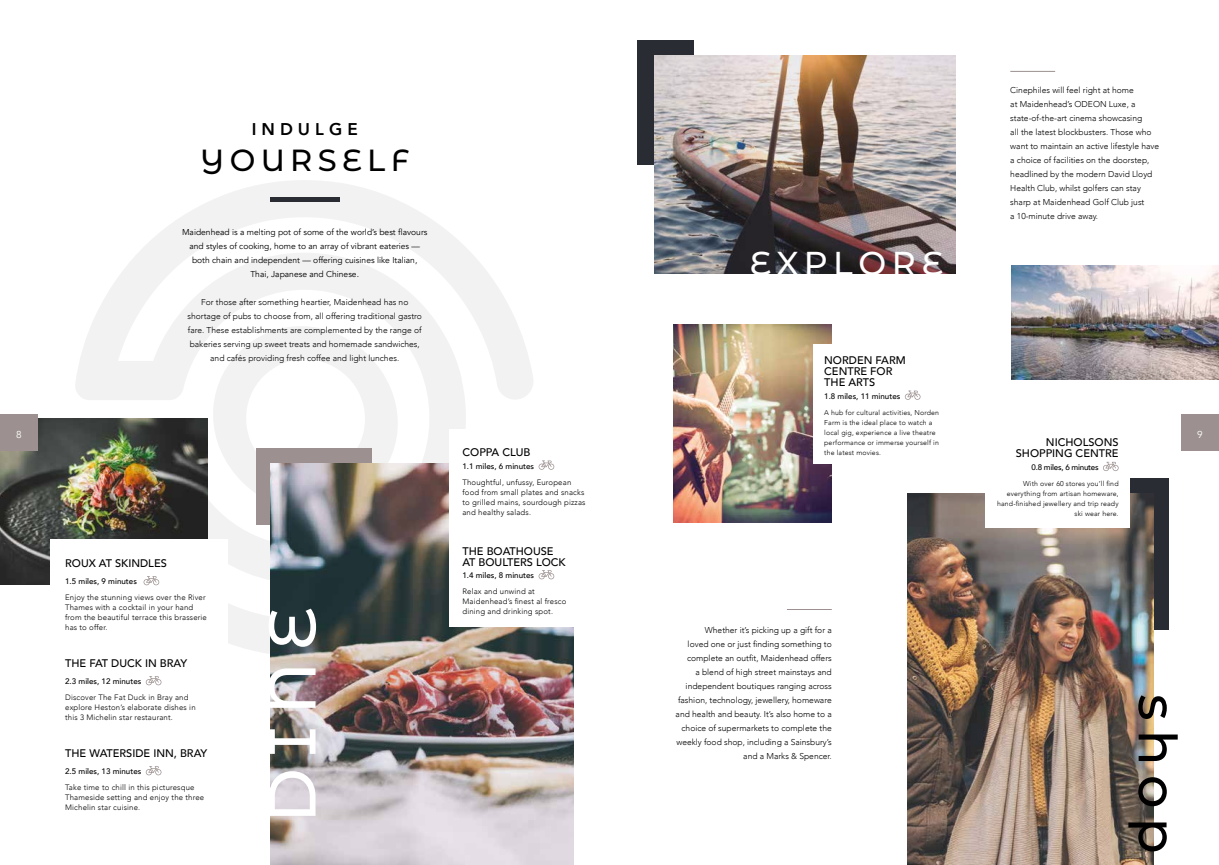
<style>
.page{position:relative;width:1219px;height:865px;background:#fff}
.page>*{position:absolute;margin:0;border:0;box-sizing:border-box;transform-origin:0 0}
.t1{font:500 66.4px "Montserrat Alternates";color:#fff}
.t2{font:500 52.7px "Montserrat Alternates";color:#000}
.t3{font:500 33.1px "Montserrat Alternates";letter-spacing:.165em;color:#fff}
.t4{font:500 30.5px "Montserrat Alternates";letter-spacing:.175em;color:#000}
.t5{font:800 16.9px "Avenir";letter-spacing:.3em;color:#000}
.t6{font:500 11px/11px "Avenir";color:#000}
.t7{font:10px "Avenir";color:#fff}
.t8{font:300 8.5px/14px "Avenir";color:#000;text-align:right}
.t9{font:8.5px/14px "Avenir";color:#000;text-align:center}
.t10{font:500 8px "Avenir";color:#000}
.t11{font:500 8px "Avenir";letter-spacing:-.03em;color:#000}
.t12{font:300 7.8px/10px "Avenir";letter-spacing:.02em;color:#000}
.t13{font:300 7px/10px "Avenir";letter-spacing:.02em;color:#000}
</style>
<div class="page">
<div style="left:637px;top:40px;width:57px;height:125px;background:#292c32"></div>
<svg style="left:75px;top:180px;width:458px;height:474px"></svg>
<div style="left:1099px;top:478px;width:70px;height:151px;background:#292c32"></div>
<img style="left:1011px;top:266px;width:208px;height:113px">
<img style="left:654px;top:56px;width:301px;height:218px">
<img style="left:907px;top:493px;width:247px;height:372px">
<img style="left:673px;top:325px;width:159px;height:197px">
<div style="left:813px;top:344px;width:142px;height:119px;background:#fff"></div>
<svg style="left:905px;top:390px;width:15px;height:10px"></svg>
<div style="left:986px;top:444px;width:144px;height:84px;background:#fff"></div>
<svg style="left:1103px;top:462px;width:16px;height:9px"></svg>
<div style="left:256px;top:448px;width:116px;height:76px;background:#9c9190"></div>
<img style="left:270px;top:463px;width:303px;height:402px">
<div style="left:450px;top:429px;width:144px;height:99px;background:#fff"></div>
<div style="left:450px;top:528px;width:144px;height:98px;background:#fff"></div>
<svg style="left:539px;top:570px;width:15px;height:9px"></svg>
<svg style="left:539px;top:460px;width:15px;height:10px"></svg>
<hr style="left:787px;top:609px;width:45px;height:1px;background:#9c9190">
<div style="left:270px;top:197px;width:70px;height:5px;background:#292c32"></div>
<hr style="left:1010px;top:71px;width:45px;height:1px;background:#9c9190">
<img style="left:0;top:418px;width:208px;height:167px">
<div style="left:50px;top:539px;width:178px;height:323px;background:#fff"></div>
<svg style="left:146px;top:766px;width:15px;height:9px"></svg>
<svg style="left:144px;top:576px;width:15px;height:9px"></svg>
<svg style="left:146px;top:676px;width:15px;height:9px"></svg>
<div style="left:1181px;top:414px;width:38px;height:37px;background:#9c9190"></div>
<div style="left:0;top:414px;width:38px;height:37px;background:#9c9190"></div>
<h3 class="t5" style="left:252px;top:119px;width:108px">INDULGE</h3>
<h3 class="t4" style="left:200px;top:148px;width:210px">YOURSELF</h3>
<p class="t9" style="left:182px;top:225px;width:247px">Maidenhead is a melting pot of some of the world’s best flavours and styles of cooking, home to an array of vibrant eateries — both chain and independent — offering cuisines like Italian, Thai, Japanese and Chinese.</p>
<h3 class="t3" style="left:750px;top:251px;width:195px">EXPLORE</h3>
<p class="t8" style="left:1010px;top:83px;width:150px;text-align:left">Cinephiles will feel right at home<br>at Maidenhead’s ODEON Luxe, a state-of-the-art cinema showcasing<br>all the latest blockbusters. Those who want to maintain an active lifestyle have a choice of facilities on the doorstep, headlined by the modern David Lloyd Health Club, whilst golfers can stay sharp at Maidenhead Golf Club just<br>a 10-minute drive away.</p>
<p class="t8" style="left:187px;top:295px;width:236px;text-align:center">For those after something heartier, Maidenhead has no shortage of pubs to choose from, all offering traditional gastro fare. These establishments are complemented by the range of bakeries serving up sweet treats and homemade sandwiches, and cafés providing fresh coffee and light lunches.</p>
<p class="t6" style="left:824px;top:355px;width:83px">NORDEN FARM<br>CENTRE FOR<br>THE ARTS</p>
<p class="t10" style="left:824px;top:393px;width:78px">1.8 miles, 11 minutes</p>
<p class="t13" style="left:824px;top:407px;width:116px">A hub for cultural activities, Norden<br>Farm is the ideal place to watch a local gig, experience a live theatre performance or immerse yourself in the latest movies.</p>
<p class="t7" style="left:16px;top:430px;width:7px">8</p>
<p class="t7" style="left:1197px;top:430px;width:7px">9</p>
<p class="t6" style="left:1016px;top:437px;width:104px;text-align:right">NICHOLSONS<br>SHOPPING CENTRE</p>
<p class="t11" style="left:1032px;top:464px;width:69px">0.8 miles, 6 minutes</p>
<p class="t13" style="left:997px;top:478px;width:123px;text-align:right">With over 60 stores you’ll find everything from artisan homeware, hand-finished jewellery and trip ready ski wear here.</p>
<p class="t6" style="left:462px;top:447px;width:70px">COPPA CLUB</p>
<p class="t10" style="left:462px;top:463px;width:73px">1.1 miles, 6 minutes</p>
<p class="t12" style="left:462px;top:477px;width:125px">Thoughtful, unfussy, European food from small plates and snacks to grilled mains, sourdough pizzas and healthy salads.</p>
<p class="t6" style="left:65px;top:558px;width:103px">ROUX AT SKINDLES</p>
<p class="t10" style="left:65px;top:578px;width:73px">1.5 miles, 9 minutes</p>
<p class="t12" style="left:65px;top:592px;width:143px">Enjoy the stunning views over the River<br>Thames with a cocktail in your hand from the beautiful terrace this brasserie has to offer.</p>
<p class="t6" style="left:65px;top:658px;width:124px">THE FAT DUCK IN BRAY</p>
<p class="t10" style="left:65px;top:678px;width:78px">2.3 miles, 12 minutes</p>
<p class="t12" style="left:65px;top:692px;width:132px">Discover The Fat Duck in Bray and explore Heston’s elaborate dishes in this 3 Michelin star restaurant.</p>
<p class="t6" style="left:65px;top:748px;width:144px">THE WATERSIDE INN, BRAY</p>
<p class="t10" style="left:65px;top:768px;width:78px">2.5 miles, 13 minutes</p>
<p class="t12" style="left:65px;top:782px;width:141px">Take time to chill in this picturesque<br>Thameside setting and enjoy the three<br>Michelin star cuisine.</p>
<h1 class="t1" style="left:266px;top:822px;width:217px;rotate:-90deg">DINE</h1>
<p class="t6" style="left:462px;top:545px;width:105px">THE BOATHOUSE<br>AT BOULTERS LOCK</p>
<p class="t10" style="left:462px;top:572px;width:73px">1.4 miles, 8 minutes</p>
<p class="t12" style="left:462px;top:586px;width:105px">Relax and unwind at<br>Maidenhead’s finest al fresco dining and drinking spot.</p>
<p class="t8" style="left:676px;top:622px;width:158px">Whether it’s picking up a gift for a<br>loved one or just finding something to complete an outfit, Maidenhead offers<br>a blend of high street mainstays and independent boutiques ranging across fashion, technology, jewellery, homeware and health and beauty. It’s also home to a choice of supermarkets to complete the weekly food shop, including a Sainsbury’s and a Marks &amp; Spencer.</p>
<h2 class="t2" style="left:1178px;top:694px;width:161px;rotate:90deg">shop</h2>
</div>
